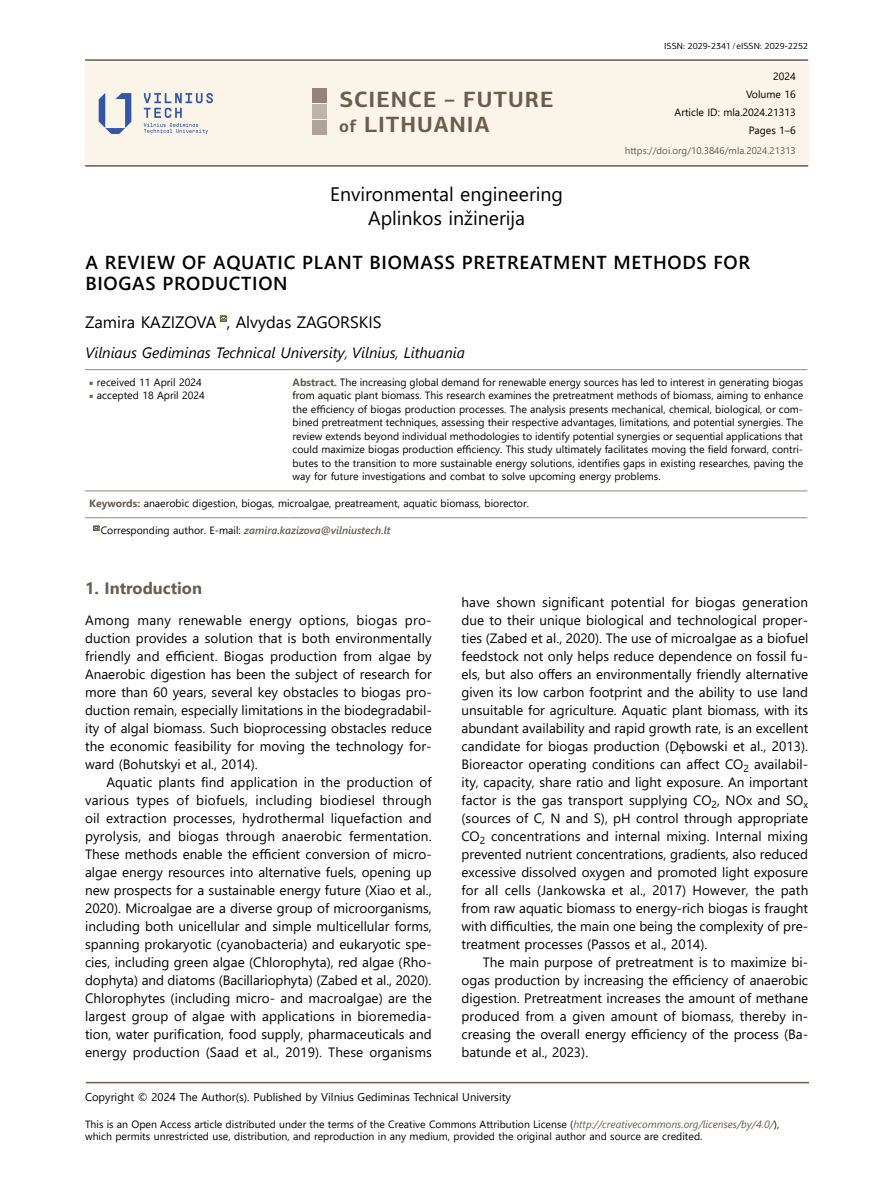
<style>
.page{position:relative;width:872px;height:1191px;background:#fff}
.page>*{position:absolute;margin:0;border:0;box-sizing:border-box;transform-origin:0 0}
.t1{font:700 22.05px/24.8px "PF Centro Sans Pro";letter-spacing:.045em;color:#6c5c4e}
.t2{font:19.5px/23.4px "Segoe UI";color:#000;text-align:center}
.t3{font:600 18.75px/21px "Segoe UI";letter-spacing:.035em;color:#000}
.t4{font:16.5px "Segoe UI";color:#000}
.t5{font:700 16.5px "Segoe UI";color:#6c5c4e}
.t6{font:italic 15px "Segoe UI";color:#000}
.t7{font:13.5px/18px "Segoe UI";color:#000;text-align:justify}
.t8{font:11.25px "Segoe UI";color:#000}
.t9{font:10.5px/13.5px "Segoe UI";color:#000}
.t10{font:italic 600 10.5px "Segoe UI";color:#6c5c4e}
.t11{font:9.75px "Segoe UI";color:#6c5c4e}
.t12{font:9px "PF Centro Sans Pro";color:#000}
.s1{font-size:17.25px}
.s2{font-weight:300}
.s3{font-family:"Minion Pro";color:#6c5c4e}
.s4{font-weight:700;color:#6c5c4e}
.s5{font-weight:400;font-style:normal;color:#000}
.s6{font-style:italic;color:#6c5c4e}
</style>
<div class="page">
<hr style="left:86px;top:1081px;width:723px;height:2px;background:#6c5c4e">
<div style="left:85px;top:61px;width:723px;height:104px;background:#fbf4e9"></div>
<hr style="left:85px;top:59px;width:723px;height:2px;background:#6c5c4e">
<hr style="left:85px;top:165px;width:723px;height:2px;background:#6c5c4e">
<svg style="left:99px;top:93px;width:32px;height:41px"></svg>
<svg style="left:144px;top:93px;width:69px;height:41px"></svg>
<div style="left:312px;top:89px;width:14px;height:14px;background:#928478"></div>
<div style="left:312px;top:120px;width:14px;height:14px;background:#afa39a"></div>
<div style="left:312px;top:104px;width:14px;height:15px;background:#bdb4ac"></div>
<svg style="left:220px;top:315px;width:7px;height:7px"></svg>
<hr style="left:85px;top:369px;width:203px;height:1px;background:#a09388">
<hr style="left:288px;top:369px;width:519px;height:1px;background:#a09388">
<hr style="left:85px;top:490px;width:203px;height:1px;background:#a09388">
<hr style="left:288px;top:490px;width:519px;height:1px;background:#a09388">
<hr style="left:85px;top:517px;width:203px;height:1px;background:#a09388">
<hr style="left:288px;top:517px;width:519px;height:1px;background:#a09388">
<svg style="left:93px;top:525px;width:7px;height:6px"></svg>
<h1 class="t1" style="left:339px;top:87px;width:216px">SCIENCE – FUTURE <span class="s1">of</span> LITHUANIA</h1>
<h2 class="t2" style="left:330px;top:181px;width:234px">Environmental engineering<br>Aplinkos inžinerija</h2>
<p class="t12" style="left:664px;top:41px;width:145px">ISSN: 2029-2341/eISSN: 2029-2252</p>
<p class="t9" style="left:674px;top:66px;width:123px;line-height:18.1px;text-align:right">2024<br>Volume 16<br>Article ID: mla.2024.21313<br>Pages 1–6</p>
<p class="t11" style="left:625px;top:141px;width:172px">https://doi.org/10.3846/mla.2024.21313</p>
<h3 class="t3" style="left:85px;top:250px;width:666px">A REVIEW OF AQUATIC PLANT BIOMASS PRETREATMENT METHODS FOR<br>BIOGAS PRODUCTION</h3>
<p class="t4" style="left:85px;top:307px;width:298px">Zamira KAZIZOVA , Alvydas ZAGORSKIS</p>
<p class="t6" style="left:85px;top:339px;width:381px">Vilniaus Gediminas Technical University<span class="s2">,</span> Vilnius<span class="s2">,</span> Lithuania</p>
<p class="t9" style="left:89px;top:374px;width:114px"><span class="s3">■</span> received 11 April 2024</p>
<p class="t9" style="left:89px;top:388px;width:117px"><span class="s3">■</span> accepted 18 April 2024</p>
<p class="t9" style="left:293px;top:374px;width:512px;text-align:justify"><span class="s4">Abstract.</span> The increasing global demand for renewable energy sources has led to interest in generating biogas from aquatic plant biomass. This research examines the pretreatment methods of biomass, aiming to enhance the efficiency of biogas production processes. The analysis presents mechanical, chemical, biological, or com&shy;bined pretreatment techniques, assessing their respective advantages, limitations, and potential synergies. The review extends beyond individual methodologies to identify potential synergies or sequential applications that could maximize biogas production efficiency. This study ultimately facilitates moving the field forward, contri&shy;butes to the transition to more sustainable energy solutions, identifies gaps in existing researches, paving the way for future investigations and combat to solve upcoming energy problems.</p>
<p class="t9" style="left:89px;top:496px;width:441px"><span class="s4">Keywords:</span> anaerobic digestion, biogas, microalgae, preatreament, aquatic biomass, biorector.</p>
<p class="t10" style="left:101px;top:520px;width:291px"><span class="s5">Corresponding author. E-mail:</span> zamira.kazizova@vilniustech.lt</p>
<p class="t5" style="left:85px;top:573px;width:118px">1. Introduction</p>
<p class="t7" style="left:85px;top:610px;width:348px">Among many renewable energy options, biogas pro&shy;duction provides a solution that is both environmentally friendly and efficient. Biogas production from algae by Anaerobic digestion has been the subject of research for more than 60 years, several key obstacles to biogas pro&shy;duction remain, especially limitations in the biodegradabil&shy;ity of algal biomass. Such bioprocessing obstacles reduce the economic feasibility for moving the technology for&shy;ward (Bohutskyi et al., 2014).</p>
<p class="t7" style="left:85px;top:772px;width:348px;text-indent:21px">Aquatic plants find application in the production of various types of biofuels, including biodiesel through oil extraction processes, hydrothermal liquefaction and pyrolysis, and biogas through anaerobic fermentation.<br>These methods enable the efficient conversion of micro&shy;algae energy resources into alternative fuels, opening up new prospects for a sustainable energy future (Xiao et al., 2020). Microalgae are a diverse group of microorganisms, including both unicellular and simple multicellular forms, spanning prokaryotic (cyanobacteria) and eukaryotic spe&shy;cies, including green algae (Chlorophyta), red algae (Rho&shy;dophyta) and diatoms (Bacillariophyta) (Zabed et al., 2020).<br>Chlorophytes (including micro- and macroalgae) are the largest group of algae with applications in bioremedia&shy;tion, water purification, food supply, pharmaceuticals and energy production (Saad et al., 2019). These organisms</p>
<p class="t7" style="left:461px;top:592px;width:348px">have shown significant potential for biogas generation due to their unique biological and technological proper&shy;ties (Zabed et al., 2020). The use of microalgae as a biofuel feedstock not only helps reduce dependence on fossil fu&shy;els, but also offers an environmentally friendly alternative given its low carbon footprint and the ability to use land unsuitable for agriculture. Aquatic plant biomass, with its abundant availability and rapid growth rate, is an excellent candidate for biogas production (Dębowski et al., 2013).<br>Bioreactor operating conditions can affect CO<sub>2</sub> availabil&shy;ity, capacity, share ratio and light exposure. An important factor is the gas transport supplying CO<sub>2</sub>, NOx and SO<sub>x </sub>(sources of C, N and S), pH control through appropriate CO<sub>2</sub> concentrations and internal mixing. Internal mixing prevented nutrient concentrations, gradients, also reduced excessive dissolved oxygen and promoted light exposure for all cells (Jankowska et al., 2017) However, the path from raw aquatic biomass to energy-rich biogas is fraught with difficulties, the main one being the complexity of pre&shy;treatment processes (Passos et al., 2014).</p>
<p class="t7" style="left:461px;top:952px;width:348px;text-indent:21px">The main purpose of pretreatment is to maximize bi&shy;ogas production by increasing the efficiency of anaerobic digestion. Pretreatment increases the amount of methane produced from a given amount of biomass, thereby in&shy;creasing the overall energy efficiency of the process (Ba&shy;batunde et al., 2023).</p>
<p class="t8" style="left:85px;top:1086px;width:427px">Copyright © 2024 The Author(s). Published by Vilnius Gediminas Technical University</p>
<p class="t9" style="left:85px;top:1117px;width:695px;line-height:12px">This is an Open Access article distributed under the terms of the Creative Commons Attribution License (<span class="s6">http://creativecommons.org/licenses/by/4.0/</span>), which permits unrestricted use, distribution, and reproduction in any medium, provided the original author and source are credited.</p>
</div>
